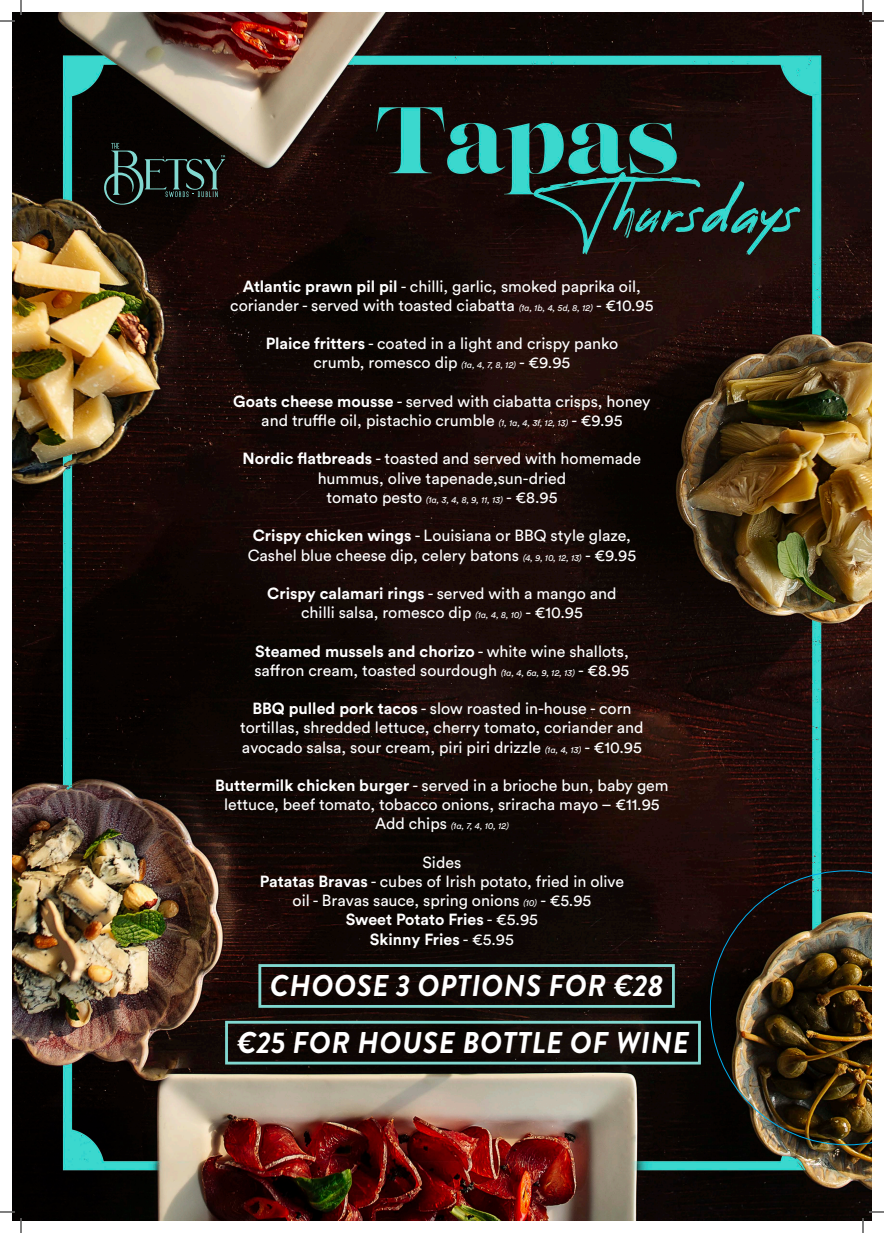
<style>
.page{position:relative;width:884px;height:1233px;background:#fff}
.page>*{position:absolute;margin:0;border:0;box-sizing:border-box;transform-origin:0 0}
.t1{font:italic 700 30px "Brandon Grotesque";letter-spacing:.02em;color:#fff}
.Main_text{font:16px/19.2px "Circular Std";color:#fff;text-align:center}
.Main_text-2{font:700 16px "Circular Std";color:#fff}
.Main_text-3{font:italic 9px "Circular Std";color:#fff}
.s1{font-weight:700}
.s2{font-style:italic;font-size:9px}
.s3{font-style:normal;font-size:16px}
.s4{font-weight:400}
</style>
<div class="page">
<img style="left:12px;top:12px;width:859px;height:1208px">
<div style="left:225px;top:1020px;width:476px;height:44px;border:3px solid #81d8d0"></div>
<div style="left:258px;top:964px;width:417px;height:43px;border:3px solid #81d8d0"></div>
<img style="left:710px;top:870px;width:161px;height:275px">
<svg style="left:98px;top:143px;width:127px;height:62px"></svg>
<svg style="left:0;top:1211px;width:15px;height:1px"></svg>
<svg style="left:869px;top:1211px;width:15px;height:1px"></svg>
<svg style="left:0;top:0;width:22px;height:22px"></svg>
<svg style="left:20px;top:1218px;width:2px;height:15px"></svg>
<svg style="left:862px;top:0;width:22px;height:22px"></svg>
<svg style="left:862px;top:1218px;width:2px;height:15px"></svg>
<p class="Main_text" style="left:230px;top:276px;width:425px"><span class="s1">Atlantic prawn pil pil</span> - chilli, garlic, smoked paprika oil, coriander - served with toasted ciabatta <span class="s2">(1a, 1b, 4, 5d, 8, 12)</span> - €10.95</p>
<p class="Main_text" style="left:266px;top:334px;width:354px"><span class="s1">Plaice fritters</span> - coated in a light and crispy panko crumb, romesco dip <span class="s2">(1a, 4, 7, 8, 12)</span> - €9.95</p>
<p class="Main_text" style="left:233px;top:391px;width:419px"><span class="s1">Goats cheese mousse</span> - served with ciabatta crisps, honey and truffle oil, pistachio crumble <span class="s2">(1, 1a, 4, 3f, 12, 13)</span> - €9.95</p>
<p class="Main_text" style="left:243px;top:449px;width:400px"><span class="s1">Nordic flatbreads</span> - toasted and served with homemade hummus, olive tapenade,sun-dried</p>
<p class="Main_text-3" style="left:326px;top:494px;width:232px"><span class="s3">tomato pesto</span> (1a, 3, 4, 8, 9, 11, 13) <span class="s3">- €8.95</span></p>
<p class="Main_text" style="left:248px;top:526px;width:390px"><span class="s1">Crispy chicken wings</span> - Louisiana or BBQ style glaze,<br>Cashel blue cheese dip, celery batons <span class="s2">(4, 9, 10, 12, 13)</span> - €9.95</p>
<p class="Main_text" style="left:267px;top:583px;width:351px"><span class="s1">Crispy calamari rings</span> - served with a mango and chilli salsa, romesco dip <span class="s2">(1a, 4, 8, 10)</span> - €10.95</p>
<p class="Main_text" style="left:255px;top:641px;width:376px;text-align:left"><span class="s1">Steamed mussels and chorizo</span> - white wine shallots, saffron cream, toasted sourdough <span class="s2">(1a, 4, 6a, 9, 12, 13)</span> - €8.95</p>
<p class="Main_text" style="left:240px;top:699px;width:405px"><span class="s1">BBQ pulled pork tacos</span> - slow roasted in-house - corn tortillas, shredded lettuce, cherry tomato, coriander and avocado salsa, sour cream, piri piri drizzle <span class="s2">(1a, 4, 13)</span> - €10.95</p>
<p class="Main_text" style="left:215px;top:775px;width:455px"><span class="s1">Buttermilk chicken burger</span> - served in a brioche bun, baby gem lettuce, beef tomato, tobacco onions, sriracha mayo – €11.95</p>
<p class="Main_text-3" style="left:375px;top:820px;width:135px"><span class="s3">Add chips</span> (1a, 7, 4, 10, 12)</p>
<p class="Main_text" style="left:423px;top:852px;width:40px">Sides</p>
<p class="Main_text" style="left:260px;top:871px;width:366px"><span class="s1">Patatas Bravas</span> - cubes of Irish potato, fried in olive oil - Bravas sauce, spring onions <span class="s2">(10)</span> - €5.95</p>
<p class="Main_text-2" style="left:346px;top:909px;width:194px">Sweet Potato Fries <span class="s4">- €5.95</span></p>
<p class="Main_text-2" style="left:370px;top:928px;width:146px">Skinny Fries <span class="s4">- €5.95</span></p>
<p class="t1" style="left:270px;top:965px;width:395px">CHOOSE 3 OPTIONS FOR €28</p>
<p class="t1" style="left:236px;top:1021px;width:454px">€25 FOR HOUSE BOTTLE OF WINE</p>
</div>
